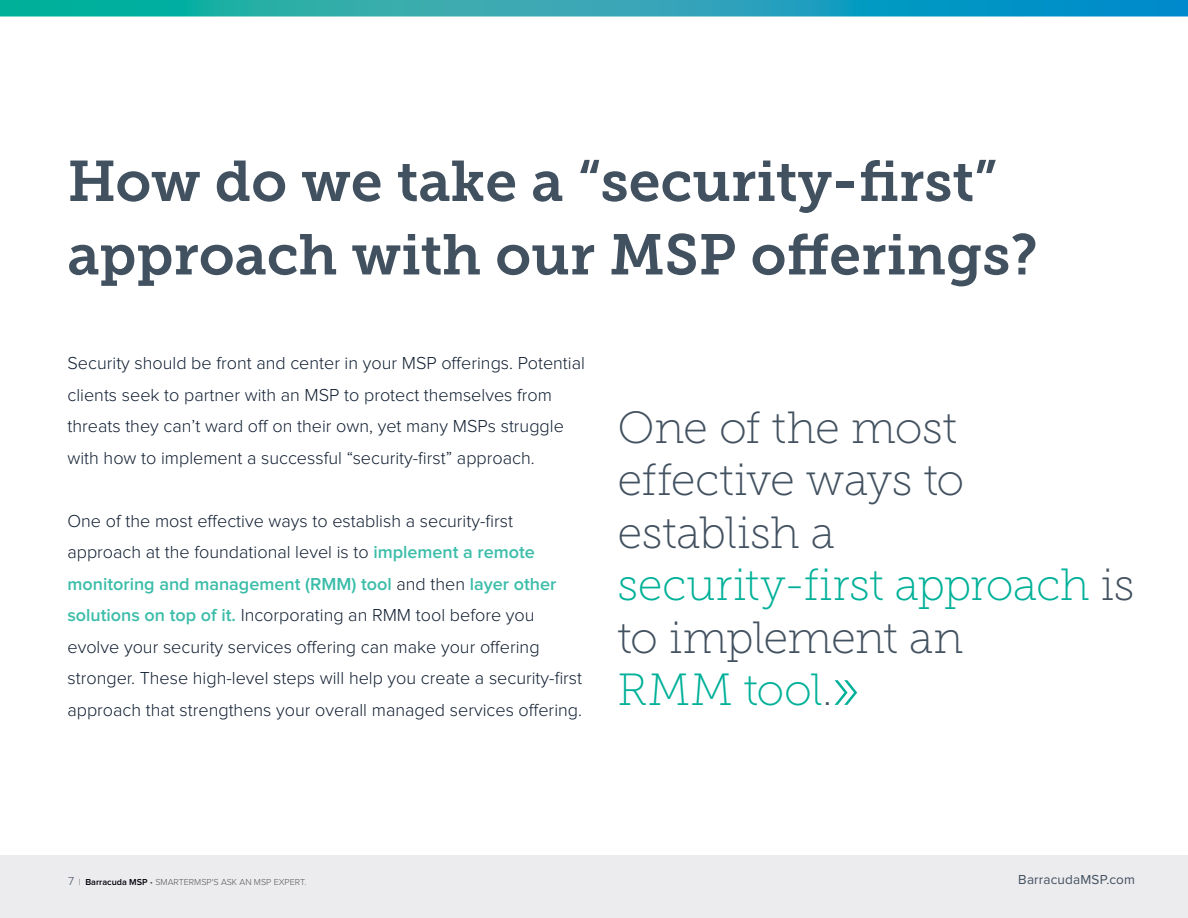
<style>
.page{position:relative;width:1188px;height:918px;background:#fff}
.page>*{position:absolute;margin:0;border:0;box-sizing:border-box;transform-origin:0 0}
.t1{font:57px/73.5px "Museo Slab 700";color:#425160}
.t2{font:45px/52.5px "Museo Slab 100";letter-spacing:-.01em;color:#425160}
.t3{font:300 18px/31.5px "Proxima Nova";color:#111f32}
.t4{font:13.5px "Proxima Nova";letter-spacing:.015em;color:#425160}
.t5{font:300 9px "Proxima Nova";color:#58595b}
.s1{font-weight:600;color:#3bbda9}
.s2{color:#00b098}
.s3{font-size:60px;color:#00b098}
.s4{font-size:12px;color:#425160}
.s5{font-weight:600;color:#00000a}
</style>
<div class="page">
<div style="left:0;top:855px;width:1188px;height:63px;background:#ecebee"></div>
<svg style="left:0;top:0;width:1188px;height:16px;background:#1aa3b4"></svg>
<h1 class="t1" style="left:68px;top:145px;width:972px">How do we take a “security-first” approach with our MSP offerings?</h1>
<p class="t3" style="left:68px;top:348px;width:519px">Security should be front and center in your MSP offerings. Potential clients seek to partner with an MSP to protect themselves from threats they can’t ward off on their own, yet many MSPs struggle with how to implement a successful “security-first” approach.</p>
<p class="t3" style="left:68px;top:505px;width:490px">One of the most effective ways to establish a security-first approach at the foundational level is to <span class="s1">implement a remote monitoring and management (RMM) tool</span> and then <span class="s1">layer other solutions on top of it.</span> Incorporating an RMM</p>
<p class="t3" style="left:68px;top:600px;width:516px;text-indent:348px">tool before you evolve your security services offering can make your offering stronger. These high-level steps will help you create a security-first approach that strengthens your overall managed services offering.</p>
<h2 class="t2" style="left:618px;top:401px;width:518px">One of the most effective ways to establish a<br><span class="s2">security-first approach</span> is to implement an<br><span class="s2">RMM tool</span>.<span class="s3">»</span></h2>
<p class="t5" style="left:68px;top:877px;width:240px"><span class="s4">7</span> | <span class="s5">Barracuda MSP</span> • SmarterMSP's As k an MSP Expert.</p>
<p class="t4" style="left:1018px;top:869px;width:118px">BarracudaMSP.com</p>
</div>
